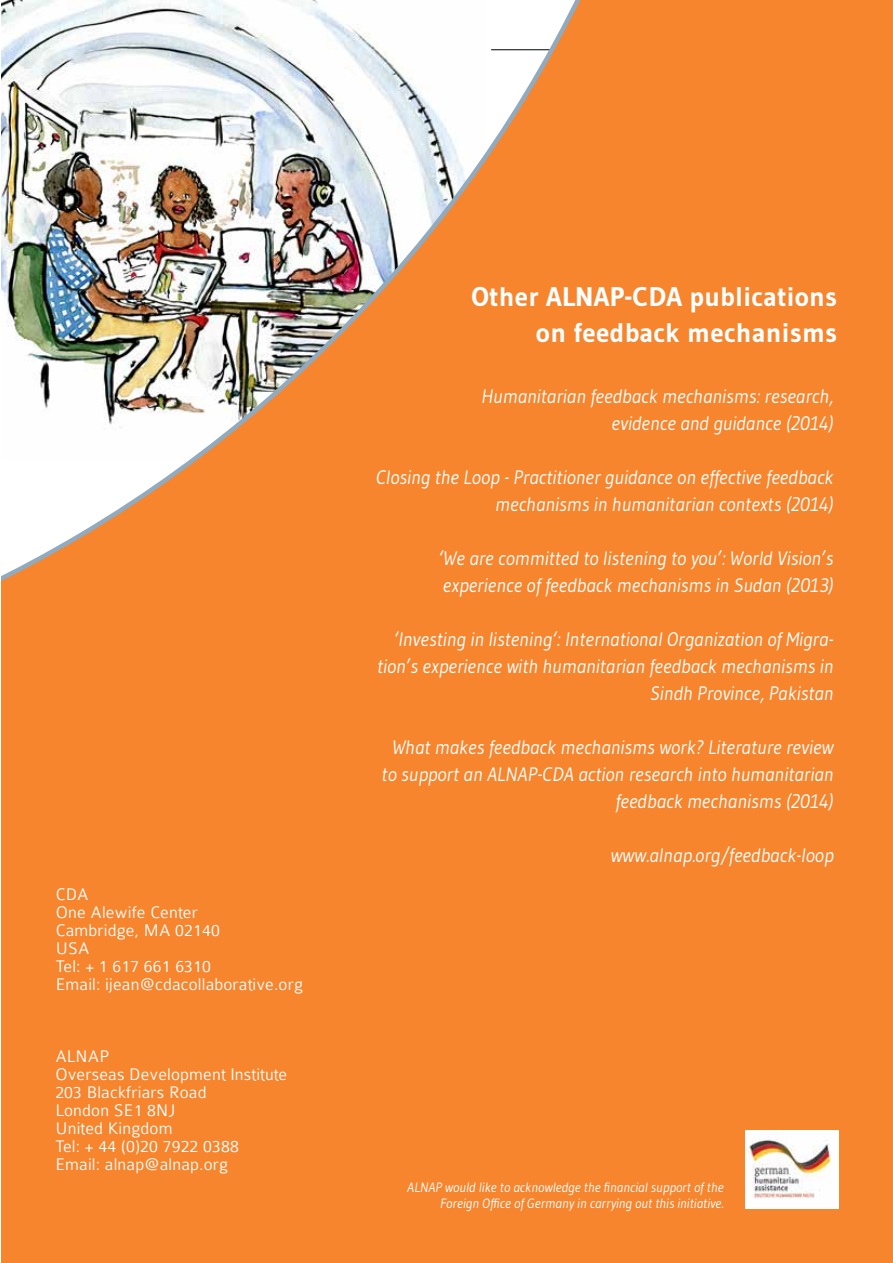
<style>
.page{position:relative;width:893px;height:1263px;background:#fff}
.page>*{position:absolute;margin:0;border:0;box-sizing:border-box;transform-origin:0 0}
.t1{font:700 27px/36px "Gudea";letter-spacing:.01em;color:#fff;text-align:right}
.t2{font:italic 19.5px/27px "Gudea";color:#fff;text-align:right}
.t3{font:300 18px/18px "Colaborate";letter-spacing:.01em;color:#fff}
.t4{font:italic 13.5px/16.2px "Gudea";color:#fff;text-align:right}
</style>
<div class="page">
<img style="left:1px;top:0;width:585px;height:588px">
<div style="left:0;top:588px;width:893px;height:675px;background:#f6852d"></div>
<div style="left:586px;top:0;width:307px;height:615px;background:#f6852d"></div>
<div style="left:345px;top:339px;width:352px;height:330px;background:#f6852d"></div>
<img style="left:745px;top:1130px;width:93px;height:78px">
<hr style="left:0;top:0;width:1px;height:1263px;background:#fff">
<p class="t3" style="left:56px;top:885px;width:249px">CDA<br>One Alewife Center<br>Cambridge, MA 02140<br>USA<br>Tel: + 1 617 661 6310<br>Email: ijean@cdacollaborative.org</p>
<p class="t3" style="left:55px;top:1047px;width:233px">ALNAP<br>Overseas Development Institute<br>203 Blackfriars Road<br>London SE1 8NJ<br>United Kingdom<br>Tel: + 44 (0)20 7922 0388<br>Email: alnap@alnap.org</p>
<h1 class="t1" style="left:471px;top:278px;width:367px">Other ALNAP-CDA publications on feedback mechanisms</h1>
<p class="t2" style="left:482px;top:382px;width:353px">Humanitarian feedback mechanisms: research, evidence and guidance (2014)</p>
<p class="t2" style="left:376px;top:463px;width:459px">Closing the Loop - Practitioner guidance on effective feedback mechanisms in humanitarian contexts (2014)</p>
<p class="t2" style="left:438px;top:544px;width:397px;text-align:left">‘We are committed to listening to you’: World Vision’s experience of feedback mechanisms in Sudan (2013)</p>
<p class="t2" style="left:377px;top:625px;width:458px">‘Investing in listening‘: International Organization of Migra&shy;tion’s experience with humanitarian feedback mechanisms in<br>Sindh Province, Pakistan</p>
<p class="t2" style="left:382px;top:733px;width:453px">What makes feedback mechanisms work? Literature review to support an ALNAP-CDA action research into humanitarian feedback mechanisms (2014)</p>
<p class="t2" style="left:610px;top:841px;width:225px">www.alnap.org/feedback-loop</p>
<p class="t4" style="left:407px;top:1179px;width:318px">ALNAP would like to acknowledge the financial support of the<br>Foreign Office of Germany in carrying out this initiative.</p>
</div>
